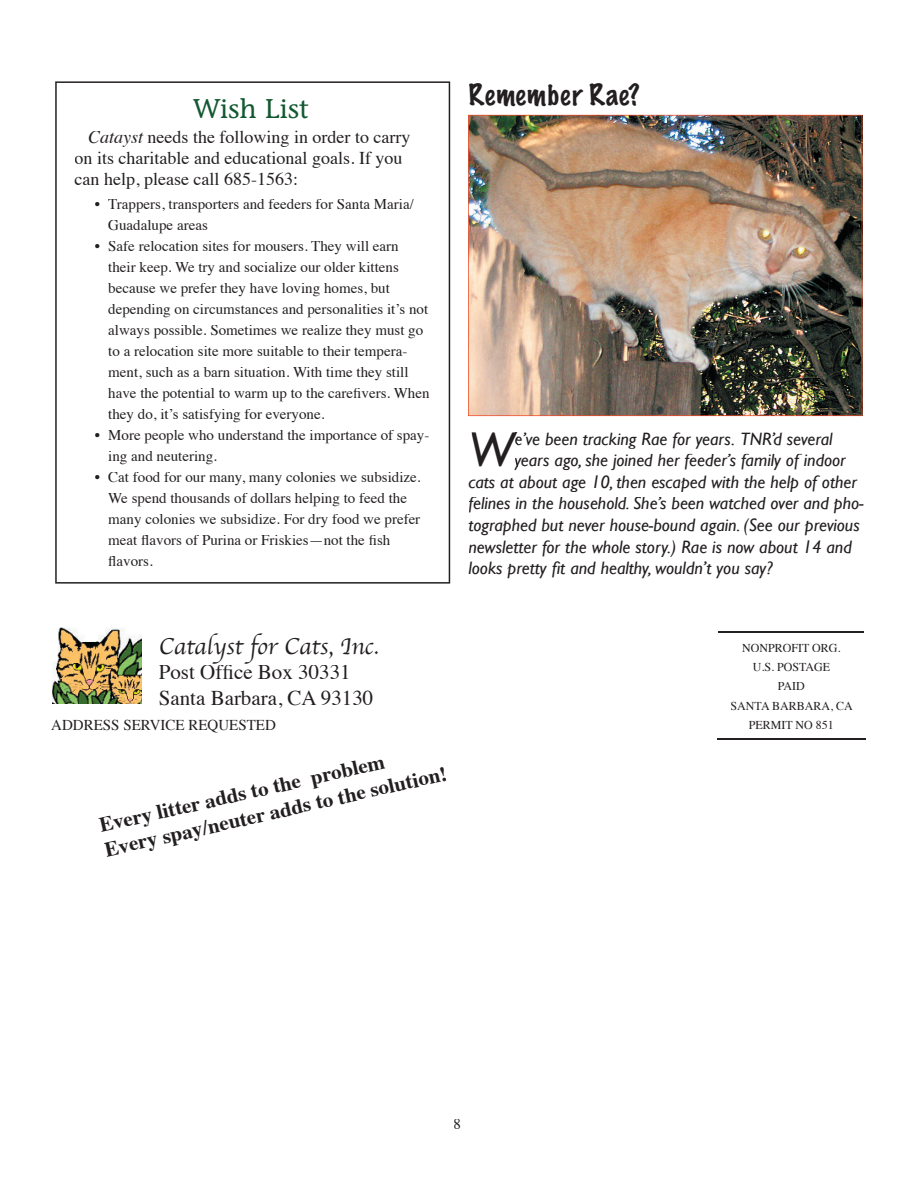
<style>
.page{position:relative;width:918px;height:1188px;background:#fff}
.page>*{position:absolute;margin:0;border:0;box-sizing:border-box;transform-origin:0 0}
.t1{font:italic 49.65px "Gill Sans";color:#231f20}
.t2{font:100 27px "Marker Felt";letter-spacing:.04em;color:#231f20}
.t3{font:27px "Stone Informal";color:#125831}
.t4{font:24px "Apple Chancery";color:#231f20}
.t5{font:700 21px/25.5px "Times";color:#231f20}
.t6{font:21px/25.2px "Times";color:#231f20}
.t7{font:italic 18px/21.6px "Gill Sans";color:#231f20}
.t8{font:18px/21px "Times";color:#231f20}
.t9{font:15px/21px "Times";color:#231f20}
.t10{font:12px/19.4px "Times";color:#231f20;text-align:center}
.s1{font-style:italic}
</style>
<div class="page">
<hr style="left:719px;top:631px;width:145px;height:1px;background:#231f20">
<hr style="left:718px;top:738px;width:148px;height:1px;background:#231f20">
<img style="left:52px;top:627px;width:90px;height:77px">
<svg style="left:55px;top:81px;width:395px;height:503px"></svg>
<img style="left:468px;top:115px;width:394px;height:301px">
<svg style="left:515px;top:437px;width:2px;height:30px"></svg>
<h2 class="t3" style="left:193px;top:92px;width:117px">Wish List</h2>
<p class="t8" style="left:75px;top:125px;width:337px;text-indent:14px"><span class="s1">Catayst</span> needs the following in order to carry on its charitable and educational goals. If you can help, please call 685-1563:</p>
<p class="t9" style="left:108px;top:193px;width:323px">Trappers, transporters and feeders for Santa Maria/ Guadalupe areas<br>Safe relocation sites for mousers. They will earn their keep. We try and socialize our older kittens because we prefer they have loving homes, but depending on circumstances and personalities it’s not always possible. Sometimes we realize they must go to a relocation site more suitable to their tempera&shy;ment, such as a barn situation. With time they still have the potential to warm up to the carefivers. When they do, it’s satisfying for everyone.<br>More people who understand the importance of spay&shy;ing and neutering.<br>Cat food for our many, many colonies we subsidize.<br>We spend thousands of dollars helping to feed the many colonies we subsidize. For dry food we prefer meat flavors of Purina or Friskies—not the fish flavors.</p>
<p class="t9" style="left:95px;top:193px;width:7px">•</p>
<p class="t9" style="left:95px;top:235px;width:7px">•</p>
<p class="t9" style="left:95px;top:424px;width:7px">•</p>
<p class="t9" style="left:95px;top:466px;width:7px">•</p>
<h3 class="t4" style="left:159px;top:627px;width:222px">Catalyst for Cats, Inc.</h3>
<h3 class="t6" style="left:159px;top:658px;width:216px">Post Office Box 30331<br>Santa Barbara, CA 93130</h3>
<p class="t9" style="left:51px;top:713px;width:226px">ADDRESS SERVICE REQUESTED</p>
<h3 class="t5" style="left:96px;top:812px;width:352px;rotate:-13deg">Every litter adds to the problem<br>Every spay/neuter adds to the solution!</h3>
<h2 class="t2" style="left:469px;top:76px;width:172px">Remember Rae?</h2>
<h1 class="t1" style="left:469px;top:421px;width:48px">W</h1>
<p class="t7" style="left:515px;top:428px;width:320px">e’ve been tracking Rae for years. TNR’d several</p>
<p class="t7" style="left:469px;top:449px;width:397px;text-indent:46px">years ago, she joined her feeder’s family of indoor cats at about age 10, then escaped with the help of other felines in the household. She’s been watched over and pho&shy;tographed but never house-bound again. (See our previous newsletter for the whole story.) Rae is now about 14 and looks pretty fit and healthy, wouldn’t you say?</p>
<p class="t10" style="left:731px;top:637px;width:124px">NONPROFIT ORG.<br>U.S. POSTAGE<br>PAID<br>SANTA BARBARA, CA<br>PERMIT NO 851</p>
<p class="t9" style="left:454px;top:1112px;width:9px">8</p>
</div>
